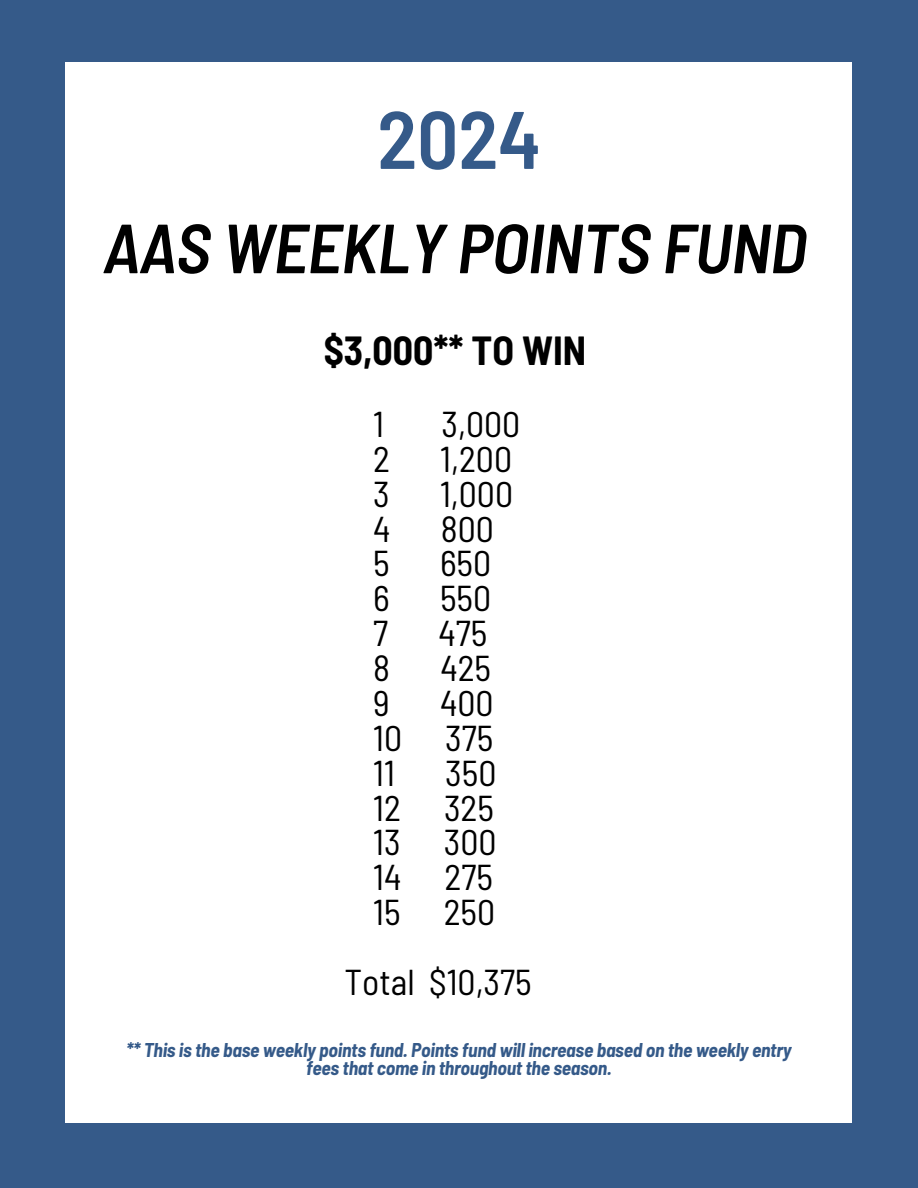
<style>
.page{position:relative;width:918px;height:1188px;background:#355a89}
.page>*{position:absolute;margin:0;border:0;box-sizing:border-box;transform-origin:0 0}
.t1{font:600 semi-condensed 81.3px "Barlow";color:#355a89}
.t2{font:italic 600 semi-condensed 69.45px "Barlow";letter-spacing:-.01em;color:#000}
.t3{font:700 semi-condensed 39.75px "Barlow";color:#000}
.t4{font:semi-condensed 35.85px/34.8px "Barlow";color:#000;text-align:justify}
.t5{font:italic 700 semi-condensed 19.5px/18px "Barlow";letter-spacing:-.01em;color:#355a89;text-align:center}
</style>
<div class="page">
<div style="left:66px;top:63px;width:786px;height:1060px;background:#fff"></div>
<h4 class="t1" style="left:377px;top:88px;width:165px">2024</h4>
<h1 class="t2" style="left:103px;top:204px;width:705px">AAS WEEKLY POINTS FUND</h1>
<h4 class="t3" style="left:324px;top:325px;width:264px">$3,000** TO WIN</h4>
<h2 class="t4" style="left:373px;top:405px;width:12px">1</h2>
<h2 class="t4" style="left:442px;top:405px;width:80px">3,000</h2>
<h2 class="t4" style="left:373px;top:440px;width:18px">2</h2>
<h2 class="t4" style="left:440px;top:440px;width:73px">1,200</h2>
<h2 class="t4" style="left:373px;top:475px;width:18px">3</h2>
<h2 class="t4" style="left:440px;top:475px;width:75px">1,000</h2>
<h2 class="t4" style="left:373px;top:510px;width:19px">4</h2>
<h2 class="t4" style="left:441px;top:510px;width:55px">800</h2>
<h2 class="t4" style="left:373px;top:545px;width:18px">5</h2>
<h2 class="t4" style="left:440px;top:545px;width:53px">650</h2>
<h2 class="t4" style="left:373px;top:580px;width:18px">6</h2>
<h2 class="t4" style="left:440px;top:580px;width:53px">550</h2>
<h2 class="t4" style="left:373px;top:614px;width:17px">7</h2>
<h2 class="t4" style="left:439px;top:614px;width:50px">475</h2>
<h2 class="t4" style="left:373px;top:649px;width:18px">8</h2>
<h2 class="t4" style="left:440px;top:649px;width:52px">425</h2>
<h2 class="t4" style="left:373px;top:684px;width:18px">9</h2>
<h2 class="t4" style="left:373px;top:684px;width:122px;text-indent:67px">400<br>10 375<br>11</h2>
<h2 class="t4" style="left:373px;top:754px;width:125px;text-indent:72px">350<br>12 325<br>13 300<br>14 275<br>15 250</h2>
<h3 class="t4" style="left:345px;top:963px;width:189px">Total $10,375</h3>
<p class="t5" style="left:126px;top:1040px;width:667px">** This is the base weekly points fund. Points fund will increase based on the weekly entry fees that come in throughout the season.</p>
</div>
